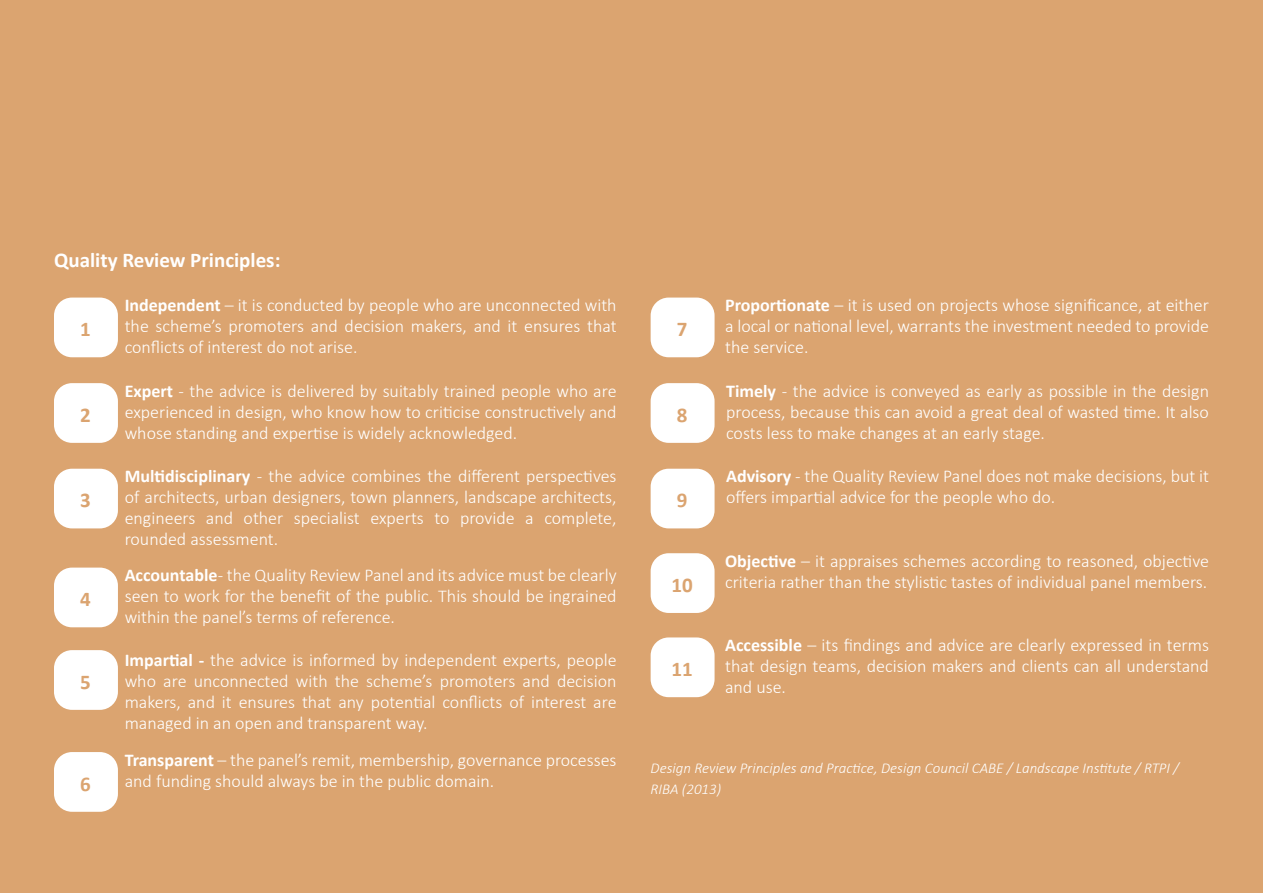
<style>
.page{position:relative;width:1263px;height:893px;background:#dba470}
.page>*{position:absolute;margin:0;border:0;box-sizing:border-box;transform-origin:0 0}
.t1{font:700 21px "Calibri";color:#fff}
.t2{font:700 21px "Calibri";color:#dba470}
.t3{font:300 18px/21px "Calibri";color:#fff;text-align:justify}
.t4{font:italic 300 15px/21px "Calibri";color:#fff}
.s1{font-weight:700}
</style>
<div class="page">
<div style="left:54px;top:298px;width:64px;height:59px;background:#fff;border-radius:18px"></div>
<div style="left:651px;top:383px;width:63px;height:60px;background:#fff;border-radius:18px"></div>
<div style="left:651px;top:298px;width:63px;height:59px;background:#fff;border-radius:18px"></div>
<div style="left:54px;top:752px;width:64px;height:60px;background:#fff;border-radius:18px"></div>
<div style="left:54px;top:650px;width:64px;height:60px;background:#fff;border-radius:18px"></div>
<div style="left:54px;top:568px;width:64px;height:59px;background:#fff;border-radius:18px"></div>
<div style="left:54px;top:469px;width:64px;height:59px;background:#fff;border-radius:18px"></div>
<div style="left:54px;top:383px;width:64px;height:60px;background:#fff;border-radius:18px"></div>
<div style="left:651px;top:553px;width:63px;height:60px;background:#fff;border-radius:18px"></div>
<div style="left:651px;top:469px;width:63px;height:59px;background:#fff;border-radius:18px"></div>
<div style="left:651px;top:637px;width:63px;height:60px;background:#fff;border-radius:18px"></div>
<p class="t1" style="left:54px;top:245px;width:228px">Quality Review Principles:</p>
<p class="t2" style="left:80px;top:314px;width:12px">1</p>
<p class="t2" style="left:80px;top:400px;width:12px">2</p>
<p class="t2" style="left:80px;top:486px;width:12px">3</p>
<p class="t2" style="left:80px;top:584px;width:12px">4</p>
<p class="t2" style="left:80px;top:667px;width:12px">5</p>
<p class="t2" style="left:80px;top:769px;width:12px">6</p>
<p class="t3" style="left:125px;top:294px;width:493px"><span class="s1">Independent</span> – it is conducted by people who are unconnected with the scheme’s promoters and decision makers, and it ensures that conflicts of interest do not arise.</p>
<p class="t3" style="left:125px;top:380px;width:493px"><span class="s1">Expert</span> - the advice is delivered by suitably trained people who are experienced in design, who know how to criticise constructively and whose standing and expertise is widely acknowledged.</p>
<p class="t3" style="left:125px;top:466px;width:493px"><span class="s1">Multidisciplinary</span> - the advice combines the different perspectives of architects, urban designers, town planners, landscape architects, engineers and other specialist experts to provide a complete, rounded assessment.</p>
<p class="t3" style="left:125px;top:564px;width:493px"><span class="s1">Accountable</span> - the Quality Review Panel and its advice must be clearly seen to work for the benefit of the public. This should be ingrained within the panel’s terms of reference.</p>
<p class="t3" style="left:125px;top:649px;width:493px"><span class="s1">Impartial -</span> the advice is informed by independent experts, people who are unconnected with the scheme’s promoters and decision makers, and it ensures that any potential conflicts of interest are managed in an open and transparent way.</p>
<p class="t3" style="left:125px;top:749px;width:493px"><span class="s1">Transparent</span> – the panel’s remit, membership, governance processes and funding should always be in the public domain.</p>
<p class="t2" style="left:677px;top:314px;width:12px">7</p>
<p class="t2" style="left:677px;top:400px;width:12px">8</p>
<p class="t2" style="left:677px;top:486px;width:12px">9</p>
<p class="t2" style="left:671px;top:570px;width:23px">10</p>
<p class="t2" style="left:671px;top:654px;width:23px">11</p>
<p class="t3" style="left:725px;top:294px;width:485px"><span class="s1">Proportionate</span> – it is used on projects whose significance, at either a local or national level, warrants the investment needed to provide the service.</p>
<p class="t3" style="left:726px;top:380px;width:484px"><span class="s1">Timely</span> - the advice is conveyed as early as possible in the design process, because this can avoid a great deal of wasted time. It also costs less to make changes at an early stage.</p>
<p class="t3" style="left:726px;top:466px;width:484px"><span class="s1">Advisory</span> - the Quality Review Panel does not make decisions, but it offers impartial advice for the people who do.</p>
<p class="t3" style="left:725px;top:550px;width:485px"><span class="s1">Objective</span> – it appraises schemes according to reasoned, objective criteria rather than the stylistic tastes of individual panel members.</p>
<p class="t3" style="left:725px;top:634px;width:485px"><span class="s1">Accessible</span> – its findings and advice are clearly expressed in terms that design teams, decision makers and clients can all understand and use.</p>
<p class="t4" style="left:651px;top:758px;width:530px">Design Review Principles and Practice, Design Council CABE / Landscape Institute / RTPI /<br>RIBA (2013)</p>
</div>
